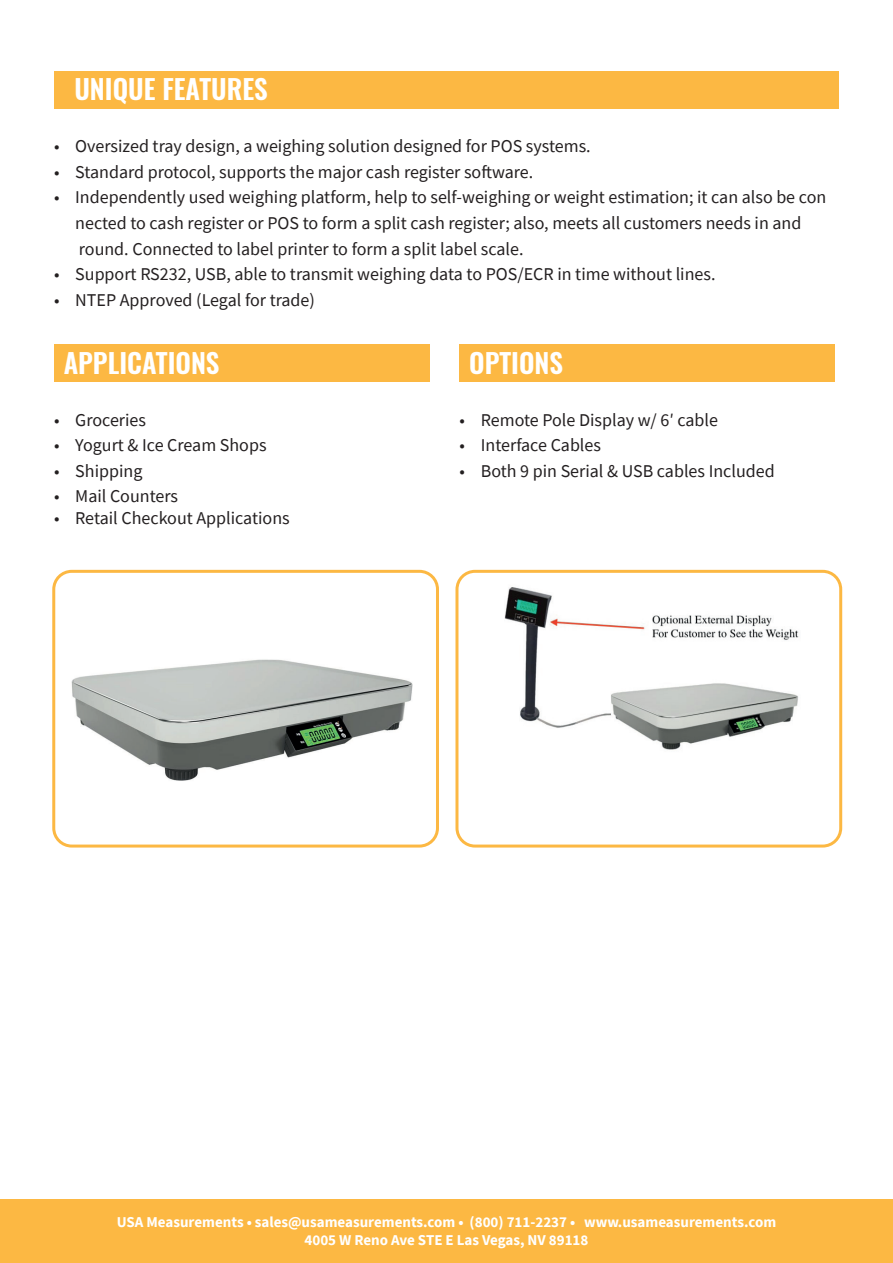
<style>
.page{position:relative;width:893px;height:1263px;background:#fff}
.page>*{position:absolute;margin:0;border:0;box-sizing:border-box;transform-origin:0 0}
.t1{font:600 27px "Oswald";color:#fff}
.t2{font:18px "Source Sans Pro";color:#231f20}
.t3{font:700 15px/18px "Source Sans Pro";color:#fff;text-align:center}
</style>
<div class="page">
<div style="left:0;top:1199px;width:893px;height:64px;background:#fcb843"></div>
<img style="left:71px;top:659px;width:342px;height:122px">
<img style="left:504px;top:587px;width:295px;height:163px">
<div style="left:52px;top:570px;width:387px;height:277px;border:3px solid #fcb843;border-radius:18px"></div>
<div style="left:455px;top:570px;width:387px;height:277px;border:3px solid #fcb843;border-radius:18px"></div>
<div style="left:54px;top:71px;width:785px;height:38px;background:#fcb843"></div>
<div style="left:54px;top:344px;width:375px;height:38px;background:#fcb843"></div>
<div style="left:459px;top:344px;width:376px;height:38px;background:#fcb843"></div>
<h1 class="t1" style="left:74px;top:71px;width:195px">UNIQUE FEATURES</h1>
<p class="t2" style="left:54px;top:135px;width:538px">• Oversized tray design, a weighing solution designed for POS systems.</p>
<p class="t2" style="left:54px;top:161px;width:481px">• Standard protocol, supports the major cash register software.</p>
<p class="t2" style="left:54px;top:186px;width:774px">• Independently used weighing platform, help to self-weighing or weight estimation; it can also be con</p>
<p class="t2" style="left:54px;top:212px;width:749px">• nected to cash register or POS to form a split cash register; also, meets all customers needs in and</p>
<p class="t2" style="left:54px;top:237px;width:471px">• round. Connected to label printer to form a split label scale.</p>
<p class="t2" style="left:54px;top:263px;width:663px">• Support RS232, USB, able to transmit weighing data to POS/ECR in time without lines.</p>
<p class="t2" style="left:54px;top:288px;width:262px">• NTEP Approved (Legal for trade)</p>
<h1 class="t1" style="left:64px;top:344px;width:157px">APPLICATIONS</h1>
<h1 class="t1" style="left:469px;top:344px;width:95px">OPTIONS</h1>
<p class="t2" style="left:54px;top:408px;width:94px">• Groceries</p>
<p class="t2" style="left:54px;top:434px;width:214px">• Yogurt &amp; Ice Cream Shops</p>
<p class="t2" style="left:54px;top:459px;width:90px">• Shipping</p>
<p class="t2" style="left:54px;top:485px;width:126px">• Mail Counters</p>
<p class="t2" style="left:54px;top:506px;width:237px">• Retail Checkout Applications</p>
<p class="t2" style="left:459px;top:408px;width:260px">• Remote Pole Display w/ 6′ cable</p>
<p class="t2" style="left:459px;top:434px;width:143px">• Interface Cables</p>
<p class="t2" style="left:459px;top:459px;width:317px">• Both 9 pin Serial &amp; USB cables Included</p>
<p class="t3" style="left:117px;top:1213px;width:661px">USA Measurements • sales@usameasurements.com • (800) 711-2237 • www.usameasurements.com<br>4005 W Reno Ave STE E Las Vegas, NV 89118</p>
</div>
